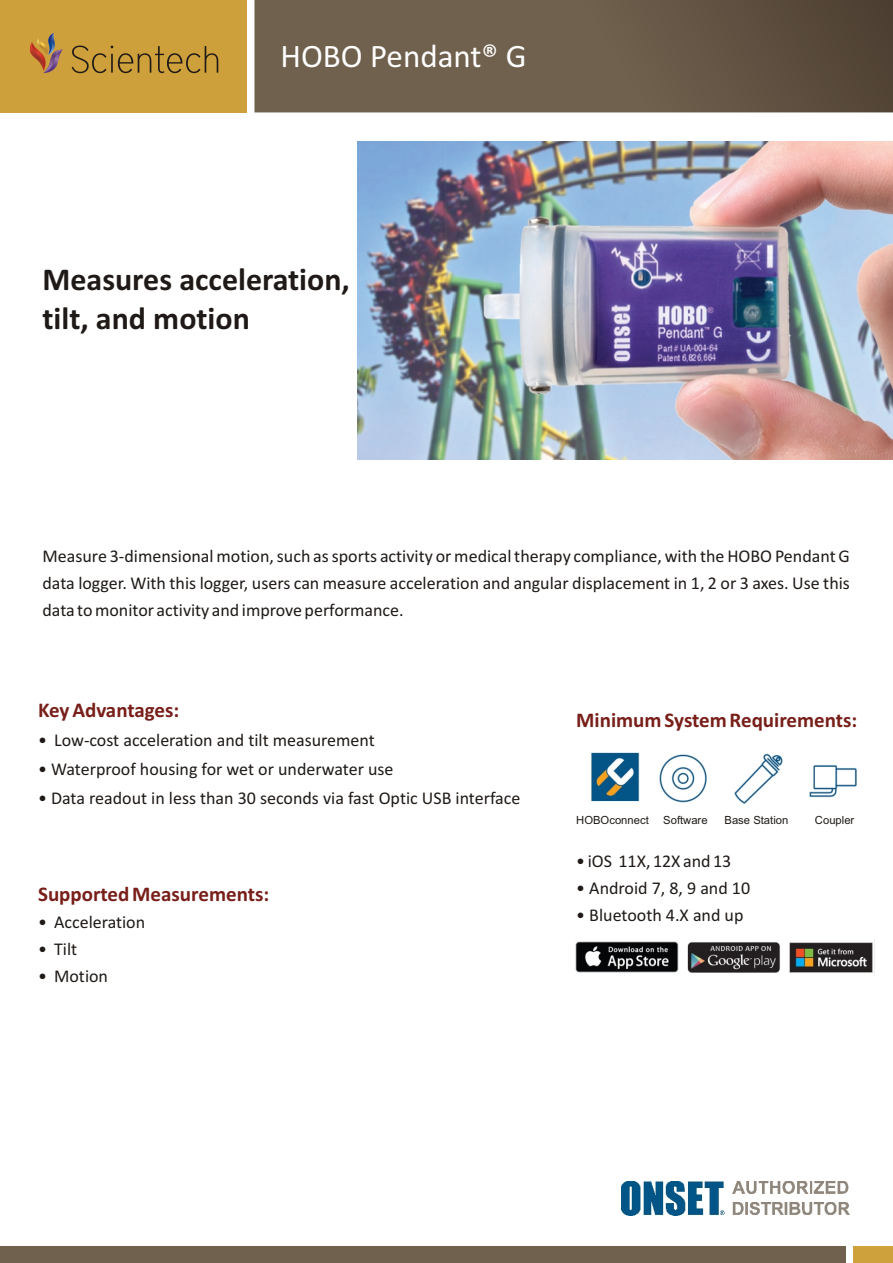
<style>
.page{position:relative;width:893px;height:1263px;background:#fff}
.page>*{position:absolute;margin:0;border:0;box-sizing:border-box;transform-origin:0 0}
.t1{font:33px "Calibri";color:#fff}
.t2{font:700 31.95px/39px "Calibri";color:#1f1a17}
.t3{font:700 21px "Calibri";color:#781f1a}
.t4{font:18px/27px "Calibri";color:#1f1a17;text-align:justify}
.t5{font:11.25px "Arial";color:#1f1a17}
</style>
<div class="page">
<div style="left:1px;top:1246px;width:845px;height:17px;background:#70614f"></div>
<div style="left:854px;top:1246px;width:39px;height:17px;background:#cfa13d"></div>
<svg style="left:254px;top:0;width:639px;height:112px;background:#685948"></svg>
<div style="left:0;top:0;width:246px;height:112px;background:#cea03c"></div>
<svg style="left:72px;top:46px;width:146px;height:27px"></svg>
<svg style="left:29px;top:33px;width:34px;height:40px"></svg>
<img style="left:357px;top:142px;width:536px;height:318px">
<img style="left:622px;top:1181px;width:228px;height:35px">
<img style="left:591px;top:752px;width:49px;height:50px">
<img style="left:575px;top:941px;width:298px;height:32px">
<img style="left:659px;top:753px;width:198px;height:51px">
<h1 class="t1" style="left:281px;top:43px;width:248px">HOBO Pendant® G</h1>
<h2 class="t2" style="left:43px;top:262px;width:309px">Measures acceleration, tilt, and motion</h2>
<p class="t4" style="left:43px;top:543px;width:809px">Measure 3-dimensional motion, such as sports activity or medical therapy compliance, with the HOBO Pendant G data logger. With this logger, users can measure acceleration and angular displacement in 1, 2 or 3 axes. Use this data to monitor activity and improve performance.</p>
<p class="t3" style="left:38px;top:701px;width:143px">Key Advantages:</p>
<p class="t4" style="left:38px;top:728px;width:338px">• Low-cost acceleration and tilt measurement</p>
<p class="t4" style="left:38px;top:757px;width:357px">• Waterproof housing for wet or underwater use</p>
<p class="t4" style="left:38px;top:786px;width:484px">• Data readout in less than 30 seconds via fast Optic USB interface</p>
<p class="t3" style="left:38px;top:885px;width:233px">Supported Measurements:</p>
<p class="t4" style="left:38px;top:910px;width:109px">• Acceleration</p>
<p class="t4" style="left:38px;top:937px;width:41px">• Tilt</p>
<p class="t4" style="left:38px;top:964px;width:72px">• Motion</p>
<p class="t3" style="left:576px;top:711px;width:283px">Minimum System Requirements:</p>
<p class="t5" style="left:576px;top:816px;width:74px">HOBOconnect</p>
<p class="t5" style="left:663px;top:816px;width:46px">Software</p>
<p class="t4" style="left:576px;top:849px;width:157px">• iOS 11X, 12X and 13</p>
<p class="t4" style="left:576px;top:876px;width:175px">• Android 7, 8, 9 and 10</p>
<p class="t4" style="left:576px;top:903px;width:169px">• Bluetooth 4.X and up</p>
<p class="t5" style="left:724px;top:816px;width:65px">Base Station</p>
<p class="t5" style="left:815px;top:816px;width:41px">Coupler</p>
</div>
